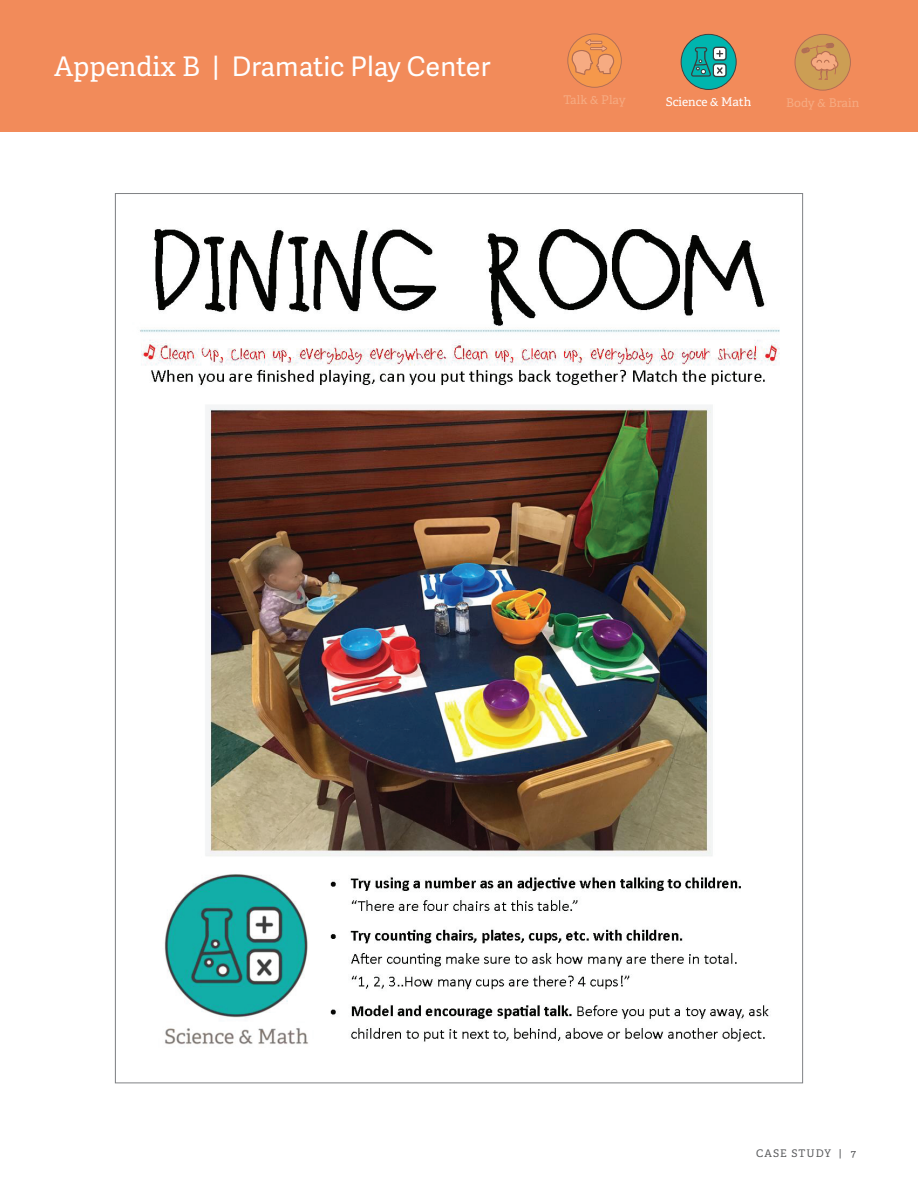
<style>
.page{position:relative;width:918px;height:1188px;background:#fff}
.page>*{position:absolute;margin:0;border:0;box-sizing:border-box;transform-origin:0 0}
.t1{font:27px "Adelle Sans";color:#fff}
.t2{font:12px "Adelle";color:#f6ab82}
.t3{font:12px "Adelle";color:#fff}
.t4{font:10.5px "Adelle";letter-spacing:.1em;color:#57585a}
.s1{font-family:"Adelle"}
</style>
<div class="page">
<div style="left:0;top:0;width:918px;height:132px;background:#f28b5a"></div>
<svg style="left:795px;top:34px;width:56px;height:57px"></svg>
<svg style="left:681px;top:34px;width:56px;height:56px"></svg>
<svg style="left:567px;top:33px;width:55px;height:55px"></svg>
<img style="left:140px;top:229px;width:640px;height:816px">
<p class="t1" style="left:54px;top:51px;width:438px"><span class="s1">Appendix B |</span> Dramatic Play Center</p>
<p class="t2" style="left:563px;top:93px;width:64px">Talk &amp; Play</p>
<p class="t3" style="left:666px;top:94px;width:87px">Science &amp; Math</p>
<p class="t2" style="left:786px;top:95px;width:75px">Body &amp; Brain</p>
<p class="t4" style="left:756px;top:1147px;width:101px">CASE STUDY | 7</p>
</div>
